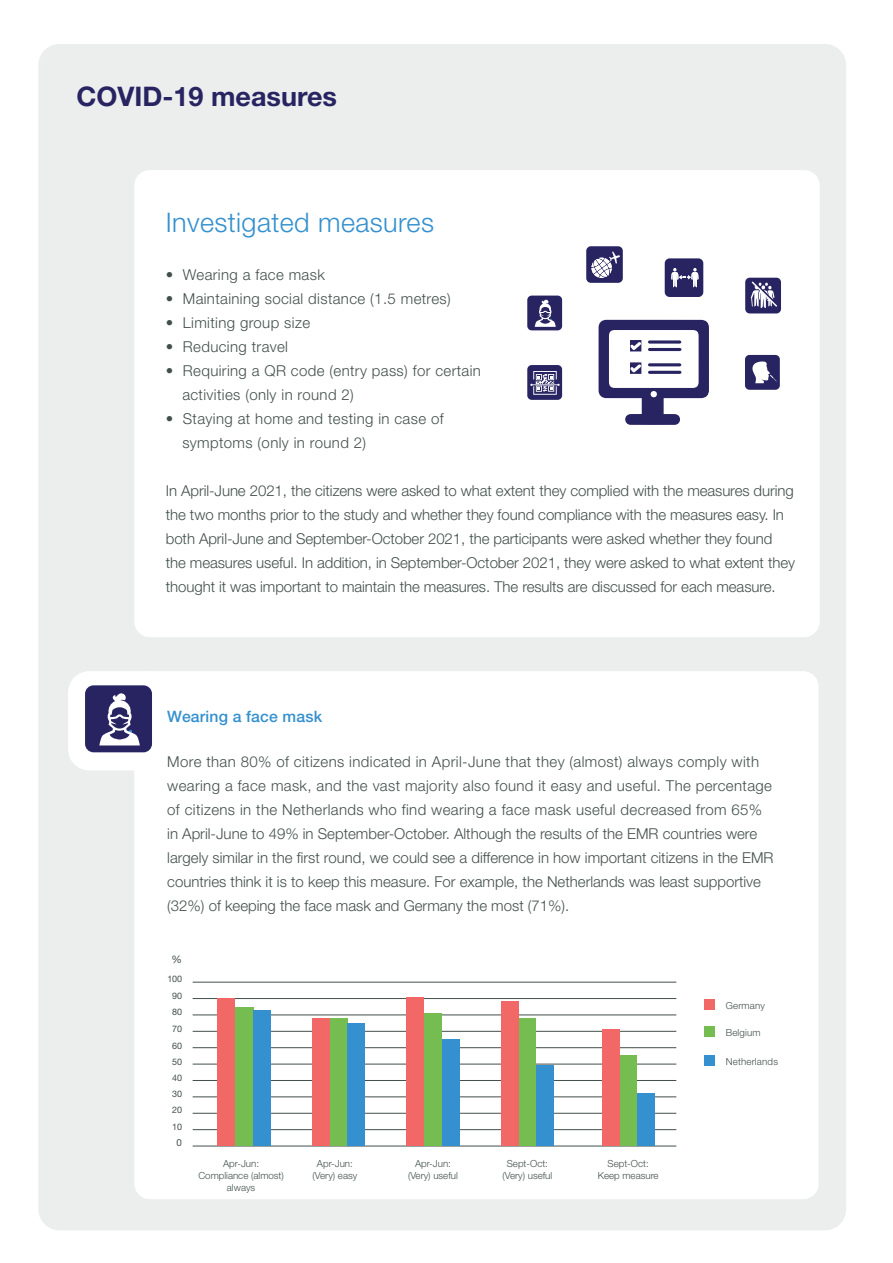
<style>
.page{position:relative;width:893px;height:1263px;background:#fff}
.page>*{position:absolute;margin:0;border:0;box-sizing:border-box;transform-origin:0 0}
.t1{font:300 27px "Helvetica Neue LT Std";letter-spacing:.015em;color:#3490ce}
.t2{font:700 27px "Helvetica Neue LT Std";color:#272461}
.t3{font:500 15.75px "Helvetica Neue LT Std";letter-spacing:.01em;color:#3490ce}
.t4{font:300 15px/24px "Helvetica Neue LT Std";color:#42504a}
.t5{font:300 15px "Helvetica Neue LT Std";letter-spacing:.025em;color:#42504a}
.t6{font:10.5px "Helvetica Neue LT Std";color:#42504a}
.t7{font:300 9.75px/12px "Helvetica Neue LT Std";color:#42504a;text-align:center}
.t8{font:300 9.75px "Helvetica Neue LT Std";letter-spacing:.02em;color:#42504a}
.t9{font:9.75px "Helvetica Neue LT Std";color:#42504a}
.t10{font:9px "Helvetica Neue LT Std";letter-spacing:-.025em;color:#42504a}
</style>
<div class="page">
<div style="left:38px;top:44px;width:808px;height:1186px;background:#eceeee;border-radius:21px"></div>
<div style="left:134px;top:170px;width:686px;height:467px;background:#fff;border-radius:15px"></div>
<div style="left:134px;top:671px;width:685px;height:528px;background:#fff;border-radius:15px"></div>
<div style="left:68px;top:671px;width:99px;height:99px;background:#fff;border-radius:21px"></div>
<div style="left:85px;top:685px;width:67px;height:67px;background:#272461;border-radius:9px"></div>
<svg style="left:99px;top:693px;width:41px;height:52px"></svg>
<hr style="left:193px;top:982px;width:483px;height:1px;background:#42504a">
<hr style="left:193px;top:1015px;width:483px;height:1px;background:#42504a">
<hr style="left:193px;top:1047px;width:483px;height:1px;background:#42504a">
<hr style="left:193px;top:1080px;width:483px;height:1px;background:#42504a">
<hr style="left:193px;top:1113px;width:483px;height:1px;background:#42504a">
<hr style="left:193px;top:1146px;width:483px;height:1px;background:#42504a">
<hr style="left:193px;top:1129px;width:483px;height:1px;background:#42504a">
<hr style="left:193px;top:1096px;width:483px;height:1px;background:#42504a">
<hr style="left:193px;top:1064px;width:483px;height:1px;background:#42504a">
<hr style="left:193px;top:1031px;width:483px;height:1px;background:#42504a">
<hr style="left:193px;top:998px;width:483px;height:1px;background:#42504a">
<div style="left:235px;top:1007px;width:18px;height:139px;background:#75bd51"></div>
<div style="left:218px;top:998px;width:17px;height:148px;background:#f16867"></div>
<div style="left:253px;top:1010px;width:18px;height:136px;background:#3490ce"></div>
<div style="left:330px;top:1018px;width:17px;height:128px;background:#75bd51"></div>
<div style="left:312px;top:1018px;width:18px;height:128px;background:#f16867"></div>
<div style="left:347px;top:1023px;width:18px;height:123px;background:#3490ce"></div>
<div style="left:424px;top:1013px;width:18px;height:133px;background:#75bd51"></div>
<div style="left:406px;top:997px;width:18px;height:149px;background:#f16867"></div>
<div style="left:442px;top:1040px;width:17px;height:106px;background:#3490ce"></div>
<div style="left:519px;top:1018px;width:17px;height:128px;background:#75bd51"></div>
<div style="left:501px;top:1002px;width:18px;height:144px;background:#f16867"></div>
<div style="left:536px;top:1065px;width:18px;height:81px;background:#3490ce"></div>
<div style="left:619px;top:1055px;width:18px;height:91px;background:#75bd51"></div>
<div style="left:602px;top:1030px;width:17px;height:116px;background:#f16867"></div>
<div style="left:637px;top:1093px;width:18px;height:53px;background:#3490ce"></div>
<div style="left:704px;top:999px;width:10px;height:11px;background:#f16867"></div>
<div style="left:704px;top:1027px;width:10px;height:10px;background:#75bd51"></div>
<div style="left:704px;top:1055px;width:10px;height:11px;background:#3490ce"></div>
<div style="left:527px;top:296px;width:35px;height:34px;background:#272461;border-radius:4px"></div>
<svg style="left:535px;top:300px;width:21px;height:27px"></svg>
<div style="left:665px;top:258px;width:38px;height:39px;background:#272461;border-radius:5px"></div>
<svg style="left:671px;top:268px;width:27px;height:19px"></svg>
<div style="left:745px;top:278px;width:36px;height:35px;background:#272461;border-radius:5px"></div>
<svg style="left:751px;top:281px;width:26px;height:27px"></svg>
<div style="left:586px;top:246px;width:37px;height:37px;background:#272461;border-radius:5px"></div>
<svg style="left:591px;top:252px;width:29px;height:26px"></svg>
<svg style="left:599px;top:320px;width:110px;height:105px"></svg>
<div style="left:527px;top:365px;width:35px;height:35px;background:#272461;border-radius:4px"></div>
<svg style="left:530px;top:371px;width:30px;height:24px"></svg>
<div style="left:745px;top:355px;width:35px;height:35px;background:#272461;border-radius:4px"></div>
<svg style="left:752px;top:361px;width:25px;height:22px"></svg>
<p class="t2" style="left:77px;top:80px;width:262px">COVID-19 measures</p>
<p class="t1" style="left:166px;top:206px;width:270px">Investigated measures</p>
<p class="t5" style="left:166px;top:265px;width:161px">• Wearing a face mask</p>
<p class="t5" style="left:166px;top:289px;width:286px">• Maintaining social distance (1.5 metres)</p>
<p class="t5" style="left:166px;top:313px;width:146px">• Limiting group size</p>
<p class="t5" style="left:166px;top:337px;width:124px">• Reducing travel</p>
<p class="t5" style="left:166px;top:361px;width:317px">• Requiring a QR code (entry pass) for certain</p>
<p class="t5" style="left:182px;top:385px;width:173px">activities (only in round 2)</p>
<p class="t5" style="left:166px;top:409px;width:279px">• Staying at home and testing in case of</p>
<p class="t5" style="left:182px;top:433px;width:185px">symptoms (only in round 2)</p>
<p class="t4" style="left:166px;top:478px;width:631px">In April-June 2021, the citizens were asked to what extent they complied with the measures during the two months prior to the study and whether they found compliance with the measures easy. In both April-June and September-October 2021, the participants were asked whether they found the measures useful. In addition, in September-October 2021, they were asked to what extent they thought it was important to maintain the measures. The results are discussed for each measure.</p>
<p class="t3" style="left:167px;top:707px;width:156px">Wearing a face mask</p>
<p class="t4" style="left:167px;top:749px;width:608px">More than 80% of citizens indicated in April-June that they (almost) always comply with wearing a face mask, and the vast majority also found it easy and useful. The percentage of citizens in the Netherlands who find wearing a face mask useful decreased from 65% in April-June to 49% in September-October. Although the results of the EMR countries were largely similar in the first round, we could see a difference in how important citizens in the EMR countries think it is to keep this measure. For example, the Netherlands was least supportive (32%) of keeping the face mask and Germany the most (71%).</p>
<p class="t6" style="left:172px;top:953px;width:12px">%</p>
<p class="t10" style="left:167px;top:974px;width:16px">100</p>
<p class="t10" style="left:172px;top:990px;width:11px">90</p>
<p class="t10" style="left:172px;top:1006px;width:11px">80</p>
<p class="t10" style="left:172px;top:1023px;width:11px">70</p>
<p class="t10" style="left:172px;top:1040px;width:11px">60</p>
<p class="t10" style="left:172px;top:1056px;width:11px">50</p>
<p class="t10" style="left:172px;top:1072px;width:11px">40</p>
<p class="t10" style="left:172px;top:1089px;width:12px">30</p>
<p class="t10" style="left:172px;top:1105px;width:12px">20</p>
<p class="t10" style="left:172px;top:1121px;width:12px">10</p>
<p class="t9" style="left:177px;top:1137px;width:7px">0</p>
<p class="t7" style="left:223px;top:1157px;width:37px">Apr-Jun:</p>
<p class="t7" style="left:198px;top:1169px;width:87px">Compliance (almost) always</p>
<p class="t7" style="left:317px;top:1157px;width:37px">Apr-Jun:</p>
<p class="t7" style="left:313px;top:1169px;width:46px">(Very) easy</p>
<p class="t7" style="left:415px;top:1157px;width:37px">Apr-Jun:</p>
<p class="t7" style="left:408px;top:1169px;width:51px">(Very) useful</p>
<p class="t7" style="left:507px;top:1157px;width:43px">Sept-Oct:</p>
<p class="t7" style="left:502px;top:1169px;width:51px">(Very) useful</p>
<p class="t7" style="left:608px;top:1157px;width:43px">Sept-Oct:</p>
<p class="t7" style="left:598px;top:1169px;width:62px">Keep measure</p>
<p class="t8" style="left:726px;top:999px;width:41px">Germany</p>
<p class="t8" style="left:726px;top:1026px;width:37px">Belgium</p>
<p class="t8" style="left:726px;top:1055px;width:54px">Netherlands</p>
</div>
